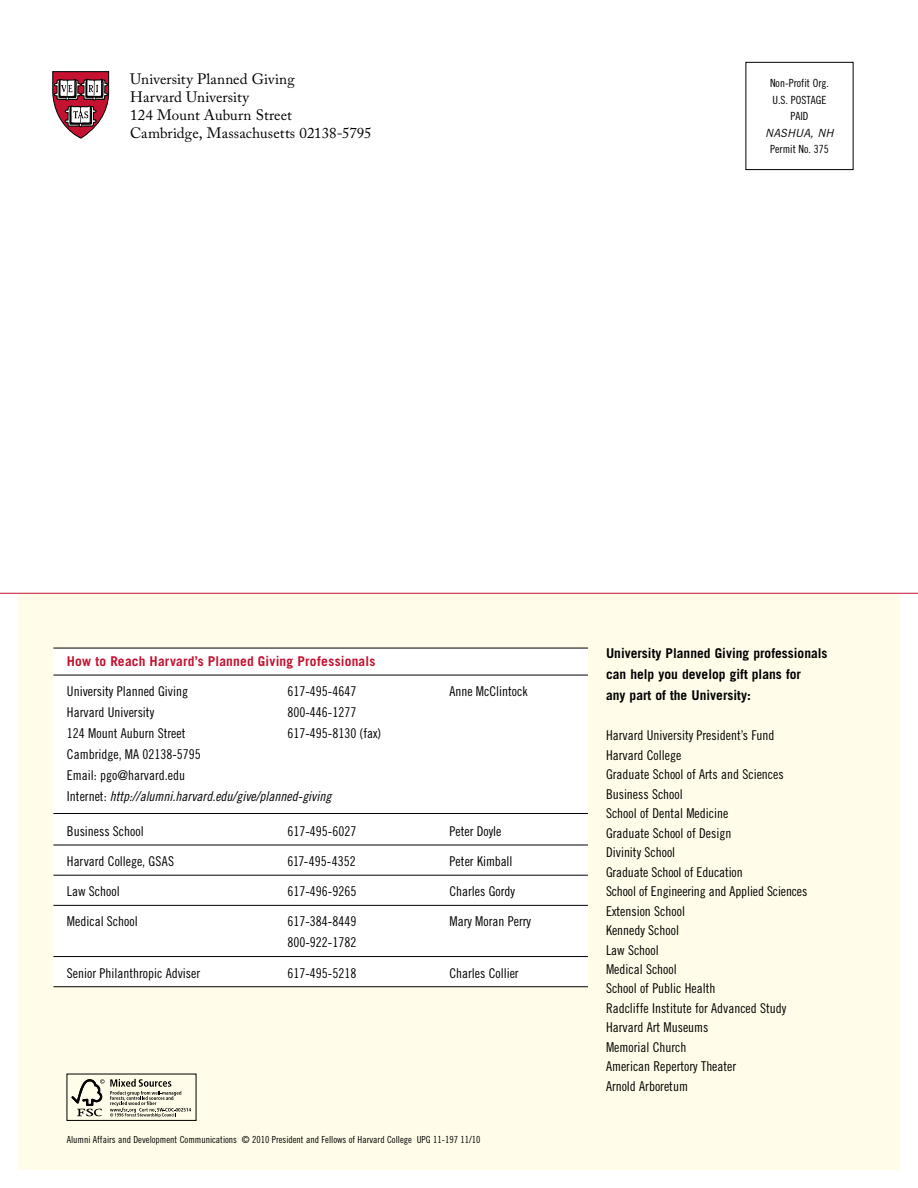
<style>
.page{position:relative;width:918px;height:1188px;background:#fff}
.page>*{position:absolute;margin:0;border:0;box-sizing:border-box;transform-origin:0 0}
.t1{font:15px/18px "Adobe Caslon Pro";letter-spacing:.005em;color:#000}
.t2{font:13.5px/19.5px "Trade Gothic LT Std Cn 18";color:#000}
.t3{font:700 13.5px/21px "Trade Gothic LT Std";color:#000}
.t4{font:13.5px "Trade Gothic LT Std Cn 18 Obl";color:#000}
.t5{font:700 13.5px "Trade Gothic LT Std";letter-spacing:.015em;color:#c41230}
.t6{font:11.25px/16.5px "Trade Gothic LT Std Cn 18";color:#000;text-align:center}
.t7{font:italic 11.25px "Trade Gothic LT Std";color:#000}
.t8{font:9.75px "Trade Gothic LT Std Cn 18";color:#000}
.s1{font-family:"Trade Gothic LT Std Cn 18"}
</style>
<div class="page">
<div style="left:746px;top:62px;width:108px;height:108px;border:1px solid #000"></div>
<svg style="left:52px;top:71px;width:57px;height:68px"></svg>
<div style="left:18px;top:593px;width:882px;height:577px;background:#fffde9"></div>
<div style="left:53px;top:648px;width:535px;height:339px;background:#fff"></div>
<hr style="left:53px;top:648px;width:535px;height:1px;background:#000">
<hr style="left:53px;top:675px;width:535px;height:1px;background:#000">
<hr style="left:53px;top:813px;width:535px;height:1px;background:#000">
<hr style="left:53px;top:845px;width:535px;height:1px;background:#000">
<hr style="left:53px;top:875px;width:535px;height:1px;background:#000">
<hr style="left:53px;top:905px;width:535px;height:1px;background:#000">
<hr style="left:53px;top:956px;width:535px;height:1px;background:#000">
<hr style="left:53px;top:986px;width:535px;height:1px;background:#000">
<hr style="left:0;top:593px;width:918px;height:1px;background:#c41230">
<svg style="left:71px;top:1079px;width:120px;height:38px"></svg>
<div style="left:67px;top:1074px;width:129px;height:47px;border:1px solid #000"></div>
<p class="t1" style="left:130px;top:70px;width:243px">University Planned Giving<br>Harvard University<br>124 Mount Auburn Street<br>Cambridge, Massachusetts 02138-5795</p>
<p class="t6" style="left:770px;top:75px;width:60px">Non-Profit Org.<br>U.S. Postage<br>PAID</p>
<p class="t7" style="left:765px;top:126px;width:69px">NASHUA, NH</p>
<p class="t6" style="left:770px;top:141px;width:60px">Permit No. 375</p>
<p class="t5" style="left:67px;top:653px;width:310px">How to Reach Harvard’s Planned Giving Professionals</p>
<p class="t2" style="left:67px;top:682px;width:123px">University Planned Giving</p>
<p class="t2" style="left:287px;top:682px;width:70px">617-495-4647</p>
<p class="t2" style="left:449px;top:682px;width:80px">Anne McClintock</p>
<p class="t2" style="left:67px;top:703px;width:89px">Harvard University</p>
<p class="t2" style="left:287px;top:703px;width:70px">800-446-1277</p>
<p class="t2" style="left:67px;top:724px;width:120px">124 Mount Auburn Street</p>
<p class="t2" style="left:287px;top:724px;width:95px">617-495-8130 (fax)</p>
<p class="t2" style="left:67px;top:744px;width:136px;line-height:21px">Cambridge, MA 02138-5795<br>Email: pgo@harvard.edu</p>
<p class="t4" style="left:67px;top:788px;width:267px"><span class="s1">Internet:</span> http://alumni.harvard.edu/give/planned-giving</p>
<p class="t2" style="left:67px;top:821px;width:78px">Business School</p>
<p class="t2" style="left:287px;top:821px;width:70px">617-495-6027</p>
<p class="t2" style="left:449px;top:821px;width:54px">Peter Doyle</p>
<p class="t2" style="left:67px;top:851px;width:109px">Harvard College, GSAS</p>
<p class="t2" style="left:287px;top:851px;width:70px">617-495-4352</p>
<p class="t2" style="left:449px;top:851px;width:64px">Peter Kimball</p>
<p class="t2" style="left:53px;top:881px;width:68px">Law School</p>
<p class="t2" style="left:287px;top:881px;width:70px">617-496-9265</p>
<p class="t2" style="left:449px;top:881px;width:67px">Charles Gordy</p>
<p class="t2" style="left:67px;top:912px;width:72px">Medical School</p>
<p class="t2" style="left:287px;top:912px;width:70px">617-384-8449</p>
<p class="t2" style="left:449px;top:912px;width:83px">Mary Moran Perry</p>
<p class="t2" style="left:287px;top:933px;width:70px">800-922-1782</p>
<p class="t2" style="left:67px;top:963px;width:135px">Senior Philanthropic Adviser</p>
<p class="t2" style="left:287px;top:963px;width:70px">617-495-5218</p>
<p class="t2" style="left:449px;top:963px;width:71px">Charles Collier</p>
<p class="t8" style="left:67px;top:1133px;width:415px">Alumni Affairs and Development Communications © 2010 President and Fellows of Harvard College UPG 11-197 11/10</p>
<p class="t3" style="left:606px;top:642px;width:223px">University Planned Giving professionals can help you develop gift plans for<br>any part of the University:</p>
<p class="t2" style="left:606px;top:725px;width:203px">Harvard University President’s Fund<br>Harvard College<br>Graduate School of Arts and Sciences<br>Business School<br>School of Dental Medicine<br>Graduate School of Design<br>Divinity School<br>Graduate School of Education<br>School of Engineering and Applied Sciences<br>Extension School<br>Kennedy School<br>Law School<br>Medical School<br>School of Public Health<br>Radcliffe Institute for Advanced Study<br>Harvard Art Museums<br>Memorial Church<br>American Repertory Theater<br>Arnold Arboretum</p>
</div>
